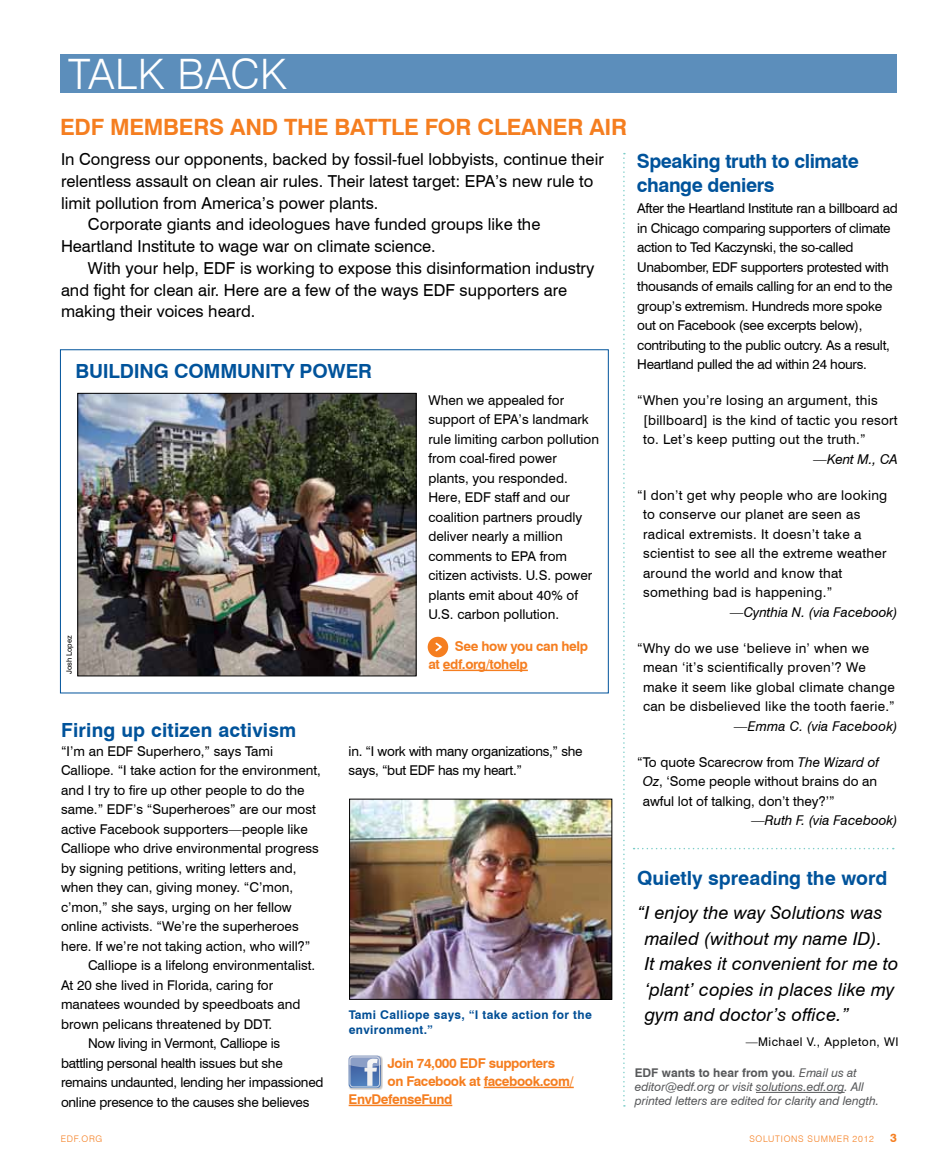
<style>
.page{position:relative;width:945px;height:1161px;background:#fff}
.page>*{position:absolute;margin:0;border:0;box-sizing:border-box;transform-origin:0 0}
.t1{font:300 42px "Swiss 721 BT";color:#fff}
.t2{font:700 22.5px "Swiss 721 BT";letter-spacing:-.01em;color:#f57e20}
.t3{font:700 19.5px "Swiss 721 BT";color:#00539b}
.t4{font:700 19.5px/24px "Swiss 721 BT";letter-spacing:-.02em;color:#00539b}
.t5{font:italic 18px/25.5px "Swiss 721 BT";letter-spacing:.01em;color:#000}
.t6{font:16.5px "Swiss 721 BT";color:#000}
.t7{font:13.5px/19.5px "Swiss 721 BT";color:#000}
.t8{font:13.5px/19.5px "Swiss 721 BT";letter-spacing:-.02em;color:#000}
.t9{font:13.5px/19.5px "Swiss 721 BT";letter-spacing:.02em;color:#000}
.t10{font:700 13.5px/18px "Swiss 721 BT";letter-spacing:-.03em;color:#f57e20}
.t11{font:italic 13.5px "Swiss 721 BT";color:#000}
.t12{font:italic 12px/14.2px "Swiss 721 BT";color:#58595b}
.t13{font:700 12px/15px "Swiss 721 BT";letter-spacing:.03em;color:#004e95}
.t14{font:12px "Swiss 721 BT";letter-spacing:.04em;color:#000}
.t15{font:700 12px "Swiss 721 BT";color:#f57e20}
.t16{font:300 9px "Swiss 721 BT";letter-spacing:.08em;color:#f57e20}
.t17{font:7.5px "Swiss 721 BT";color:#000}
.s1{font-style:italic}
.s2{font-weight:700;font-style:normal}
</style>
<div class="page">
<hr style="left:484px;top:1087px;width:90px;height:1px;background:#f57e20">
<hr style="left:349px;top:1105px;width:103px;height:1px;background:#f57e20">
<hr style="left:443px;top:670px;width:85px;height:1px;background:#f57e20">
<div style="left:60px;top:54px;width:837px;height:39px;background:#5c8ebb"></div>
<img style="left:351px;top:801px;width:259px;height:197px">
<div style="left:349px;top:799px;width:263px;height:201px;border:1px solid #000"></div>
<img style="left:80px;top:395px;width:334px;height:279px">
<div style="left:78px;top:393px;width:338px;height:283px;border:1px solid #000"></div>
<svg style="left:623px;top:153px;width:2px;height:954px"></svg>
<svg style="left:634px;top:848px;width:260px;height:1px"></svg>
<hr style="left:756px;top:1092px;width:89px;height:1px;background:#58595b">
<div style="left:348px;top:1056px;width:35px;height:34px;background:#000;opacity:.25"></div>
<svg style="left:349px;top:1056px;width:32px;height:32px"></svg>
<div style="left:350px;top:1057px;width:30px;height:30px;border:1px solid #f1f0f0;border-radius:3px"></div>
<div style="left:428px;top:637px;width:20px;height:20px;background:#f57e20;border-radius:50%"></div>
<svg style="left:435px;top:642px;width:7px;height:10px"></svg>
<h1 class="t1" style="left:68px;top:49px;width:191px">TALK BACK</h1>
<h2 class="t2" style="left:60px;top:113px;width:86px">EDF Members</h2>
<h2 class="t2" style="left:230px;top:113px;width:70px">and the</h2>
<h2 class="t2" style="left:334px;top:113px;width:107px">battle for</h2>
<h2 class="t2" style="left:477px;top:113px;width:75px">Cleaner</h2>
<h2 class="t2" style="left:589px;top:113px;width:32px">Air</h2>
<p class="t6" style="left:61px;top:149px;width:544px">I n Congress our opponents, backed by fossil-fuel lobbyists, continue their</p>
<p class="t6" style="left:61px;top:171px;width:534px">relentless assault on clean air rules. Their latest target: EPA’s new rule to</p>
<p class="t6" style="left:61px;top:193px;width:319px">limit pollution from America’s power plants.</p>
<p class="t6" style="left:88px;top:214px;width:454px">Corporate giants and ideologues have funded groups like the</p>
<p class="t6" style="left:61px;top:236px;width:376px">Heartland I nstitute to wage war on climate science.</p>
<p class="t6" style="left:88px;top:258px;width:508px">With your help, EDF is working to expose this disinformation industry</p>
<p class="t6" style="left:61px;top:280px;width:508px">and fight for clean air. Here are a few of the ways EDF supporters are</p>
<p class="t6" style="left:61px;top:301px;width:196px">making their voices heard.</p>
<h3 class="t3" style="left:75px;top:360px;width:115px">building comm</h3>
<h3 class="t3" style="left:237px;top:360px;width:122px">unity power</h3>
<p class="t17" style="left:65px;top:674px;width:40px;rotate:-90deg">Josh Lopez</p>
<h3 class="t3" style="left:61px;top:718px;width:237px">Firing up citizen activism</h3>
<p class="t7" style="left:428px;top:390px;width:172px">When we appealed for support of EPA’s landmark rule limiting carbon pollution from coal-fired power plants, you responded.<br>Here, EDF staff and our coalition partners proudly deliver nearly a million comments to EPA from citizen activists. U.S. power plants emit about 40% of<br>U.S. carbon pollution.</p>
<p class="t10" style="left:428px;top:637px;width:161px;text-indent:26px">See how you can help at edf.org/tohelp</p>
<p class="t7" style="left:61px;top:741px;width:214px">“I ’m an EDF Superhero,” says Tami</p>
<p class="t7" style="left:61px;top:761px;width:261px">Calliope. “I take action for the environment,</p>
<p class="t7" style="left:61px;top:780px;width:245px">and I try to fire up other people to do the</p>
<p class="t7" style="left:61px;top:800px;width:256px">same.” EDF’s “Superheroes” are our most</p>
<p class="t7" style="left:61px;top:819px;width:248px">active Facebook supporters—people like</p>
<p class="t7" style="left:61px;top:839px;width:259px">Calliope who drive environmental progress</p>
<p class="t7" style="left:61px;top:858px;width:237px">by signing petitions, writing letters and,</p>
<p class="t7" style="left:61px;top:878px;width:234px">when they can, giving money. “C’mon,</p>
<p class="t7" style="left:61px;top:897px;width:232px">c’mon,” she says, urging on her fellow</p>
<p class="t7" style="left:61px;top:917px;width:239px">online activists. “We’re the superheroes</p>
<p class="t7" style="left:61px;top:936px;width:251px">here. If we’re not taking action, who will?”</p>
<p class="t7" style="left:88px;top:956px;width:229px">Calliope is a lifelong environmentalist.</p>
<p class="t7" style="left:61px;top:975px;width:214px">At 20 she lived in Florida, caring for</p>
<p class="t7" style="left:61px;top:995px;width:241px">manatees wounded by speedboats and</p>
<p class="t7" style="left:61px;top:1014px;width:213px">brown pelicans threatened by DDT.</p>
<p class="t7" style="left:88px;top:1034px;width:194px">Now living in Vermont, Calliope is</p>
<p class="t8" style="left:61px;top:1053px;width:223px">battling personal health issues but she</p>
<p class="t8" style="left:61px;top:1073px;width:264px">remains undaunted, lending her impassioned</p>
<p class="t8" style="left:61px;top:1092px;width:250px">online presence to the causes she believes</p>
<p class="t8" style="left:349px;top:741px;width:235px">in. “I work with many organizations,” she says, “but EDF has my heart.”</p>
<p class="t13" style="left:349px;top:1008px;width:245px">Tami Calliope says, “I take action for the environment.”</p>
<p class="t10" style="left:388px;top:1054px;width:169px">Join 74,000 EDF supporters</p>
<p class="t10" style="left:388px;top:1072px;width:188px">on Facebook at facebook.com/</p>
<p class="t10" style="left:349px;top:1090px;width:105px">EnvDefenseFund</p>
<h3 class="t4" style="left:637px;top:149px;width:224px">Speaking truth to climate change deniers</h3>
<p class="t8" style="left:637px;top:199px;width:262px">After the Heartland I nstitute ran a billboard ad in Chicago comparing supporters of climate action to Ted Kaczynski, the so-called Unabomber, EDF supporters protested with thousands of emails calling for an end to the group’s extremism. Hundreds more spoke out on Facebook (see excerpts below), contributing to the public outcry. As a result, Heartland pulled the ad within 24 hours.</p>
<p class="t9" style="left:643px;top:391px;width:256px;text-indent:-6px">“When you’re losing an argument, this [billboard] is the kind of tactic you resort to. Let’s keep putting out the truth.”</p>
<p class="t11" style="left:814px;top:451px;width:86px">—Kent M., CA</p>
<p class="t9" style="left:643px;top:485px;width:246px;text-indent:-6px">“ I don’t get why people who are looking to conserve our planet are seen as radical extremists. It doesn’t take a scientist to see all the extreme weather around the world and know that something bad is happening.”</p>
<p class="t11" style="left:730px;top:604px;width:169px">—Cynthia N. (via Facebook)</p>
<p class="t9" style="left:643px;top:638px;width:253px;text-indent:-6px">“Why do we use ‘believe in’ when we mean ‘it’s scientifically proven’? We make it seem like global climate change can be disbelieved like the tooth faerie.”</p>
<p class="t11" style="left:734px;top:718px;width:165px">—Emma C. (via Facebook)</p>
<p class="t7" style="left:643px;top:752px;width:238px;text-indent:-6px">“ To quote Scarecrow from <span class="s1">The Wizard of<br>Oz</span>, ‘Some people without brains do an awful lot of talking, don’t they?’”</p>
<p class="t11" style="left:751px;top:812px;width:148px">—Ruth F. (via Facebook)</p>
<h3 class="t3" style="left:637px;top:867px;width:252px">Quietly spreading the word</h3>
<h3 class="t5" style="left:645px;top:900px;width:255px;text-indent:-8px">“I enjoy the way Solutions was mailed (without my name ID).<br>It makes it convenient for me to ‘plant’ copies in places like my gym and doctor’s office.”</h3>
<p class="t14" style="left:746px;top:1035px;width:152px">—Michael V., Appleton, WI</p>
<p class="t12" style="left:635px;top:1065px;width:246px"><span class="s2">EDF wants to hear from you</span>. Email us at editor@edf.org or visit solutions.edf.org. All printed letters are edited for clarity and length.</p>
<p class="t16" style="left:61px;top:1133px;width:43px">EDF.ORG</p>
<p class="t16" style="left:749px;top:1133px;width:126px">SOLUTIONS SUMMER 2012</p>
<p class="t15" style="left:890px;top:1131px;width:8px">3</p>
</div>
